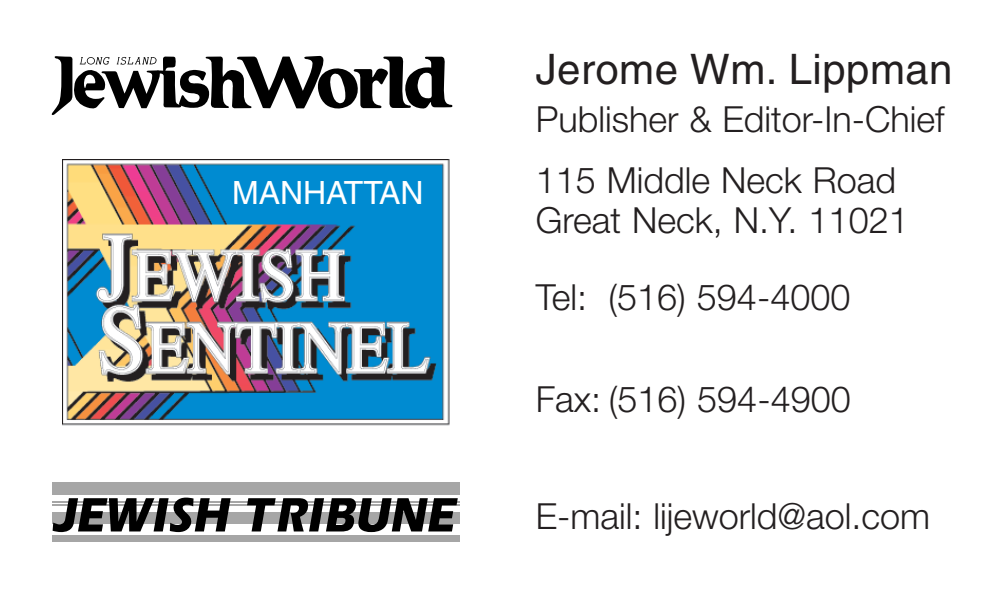
<style>
.page{position:relative;width:997px;height:600px;background:#fff}
.page>*{position:absolute;margin:0;border:0;box-sizing:border-box;transform-origin:0 0}
.t1{font:42px "Helvetica";letter-spacing:.01em;color:#231f20}
.t2{font:300 36px/60.8px "Helvetica Neue";color:#231f20}
.t3{font:32px "Helvetica";color:#fff}
</style>
<div class="page">
<img style="left:62px;top:160px;width:388px;height:266px">
<svg style="left:52px;top:56px;width:400px;height:59px"></svg>
<div style="left:52px;top:535px;width:407px;height:7px;background:#a6a6a6"></div>
<div style="left:52px;top:482px;width:407px;height:13px;background:#a6a6a6"></div>
<div style="left:52px;top:512px;width:407px;height:12px;background:#a6a6a6"></div>
<hr style="left:52px;top:501px;width:407px;height:2px;background:#a6a6a6">
<hr style="left:52px;top:504px;width:407px;height:2px;background:#a6a6a6">
<svg style="left:53px;top:498px;width:178px;height:34px"></svg>
<svg style="left:247px;top:498px;width:211px;height:34px"></svg>
<p class="t3" style="left:232px;top:181px;width:193px">MANHATTAN</p>
<p class="t1" style="left:536px;top:54px;width:418px">Jerome Wm. Lippman</p>
<p class="t2" style="left:536px;top:92px;width:410px">Publisher &amp; Editor-In-Chief<br>115 Middle Neck Road</p>
<p class="t2" style="left:536px;top:186px;width:374px;line-height:76.8px">Great Neck, N.Y. 11021<br>Tel: (516) 594-4000</p>
<p class="t2" style="left:536px;top:372px;width:316px">Fax: (516) 594-4900</p>
<p class="t2" style="left:536px;top:489px;width:396px">E-mail: lijeworld@aol.com</p>
</div>
